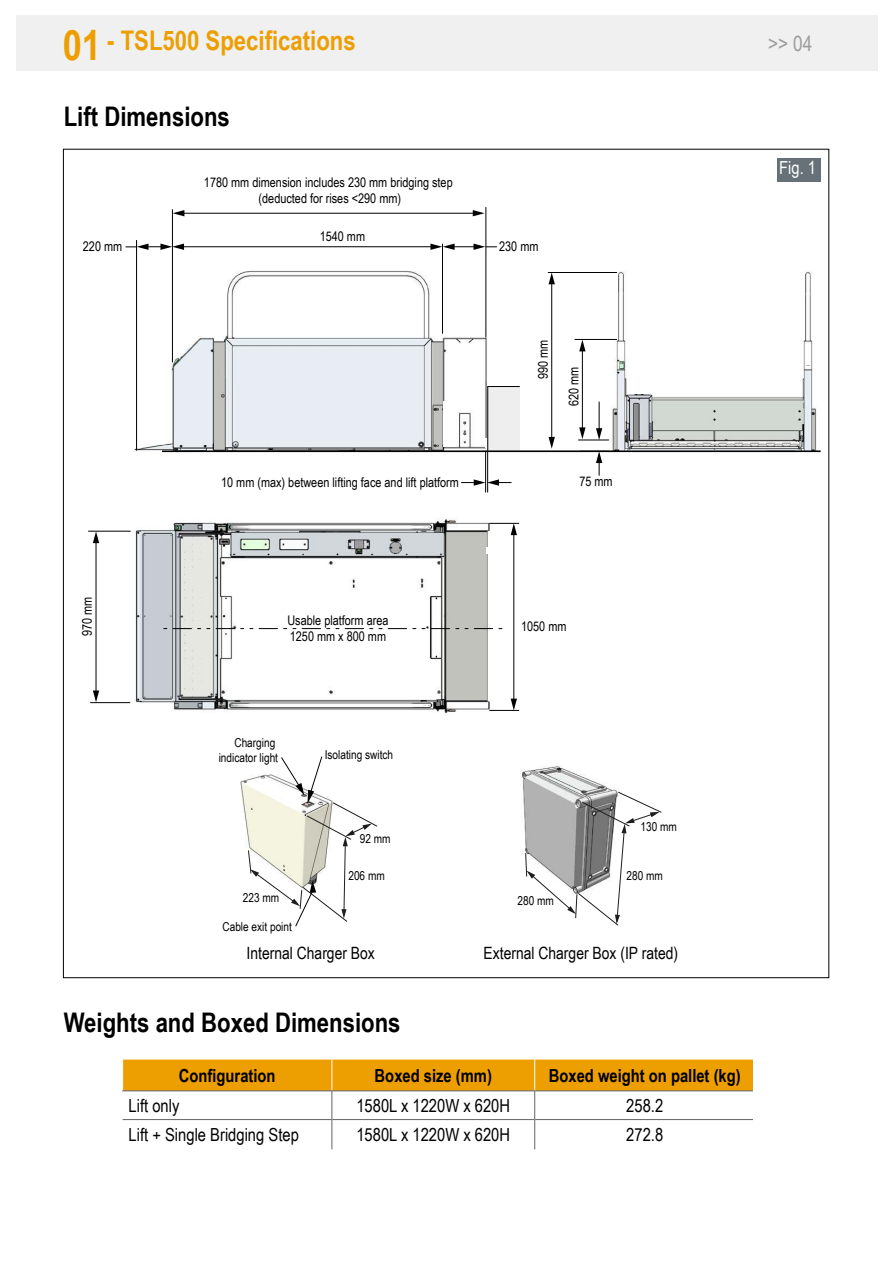
<style>
.page{position:relative;width:893px;height:1263px;background:#fff}
.page>*{position:absolute;margin:0;border:0;box-sizing:border-box;transform-origin:0 0}
.t1{font:700 27px "Arial Narrow";color:#000}
.t2{font:700 27px "Arial Narrow";color:#ed9e00}
.t3{font:21px "Arial Narrow";color:#9d9c9c}
.t4{font:18px "Arial Narrow";color:#000}
.t5{font:700 18px "Arial Narrow";color:#000}
.t6{font:18px "Arial Narrow";color:#fff}
.t7{font:16.95px "Arial Narrow";color:#000}
.t8{font:13.35px/15.9px "Arial Narrow";color:#000}
.t9{font:12.3px/14.7px "Arial Narrow";color:#000;text-align:right}
.s1{font-size:42px}
</style>
<div class="page">
<div style="left:16px;top:15px;width:861px;height:55px;background:#f0f0f0"></div>
<img style="left:109px;top:519px;width:404px;height:307px">
<img style="left:574px;top:271px;width:243px;height:205px">
<img style="left:125px;top:207px;width:430px;height:286px">
<div style="left:188px;top:451px;width:641px;height:15px;background:#fff"></div>
<svg style="left:164px;top:628px;width:339px;height:1px"></svg>
<hr style="left:172px;top:210px;width:1px;height:152px;background:#000">
<hr style="left:136px;top:240px;width:1px;height:210px;background:#000">
<hr style="left:442px;top:244px;width:1px;height:89px;background:#000">
<hr style="left:486px;top:207px;width:1px;height:130px;background:#000">
<hr style="left:182px;top:246px;width:251px;height:1px;background:#000">
<hr style="left:514px;top:533px;width:1px;height:168px;background:#000">
<svg style="left:490px;top:523px;width:29px;height:12px"></svg>
<svg style="left:490px;top:699px;width:29px;height:12px"></svg>
<hr style="left:582px;top:349px;width:1px;height:81px;background:#000">
<svg style="left:579px;top:427px;width:6px;height:12px"></svg>
<svg style="left:579px;top:340px;width:6px;height:11px"></svg>
<hr style="left:551px;top:282px;width:1px;height:157px;background:#000">
<svg style="left:549px;top:437px;width:6px;height:12px"></svg>
<svg style="left:549px;top:273px;width:6px;height:11px"></svg>
<svg style="left:596px;top:402px;width:6px;height:38px"></svg>
<hr style="left:575px;top:339px;width:42px;height:1px;background:#000">
<hr style="left:548px;top:272px;width:69px;height:1px;background:#000">
<svg style="left:580px;top:452px;width:29px;height:23px"></svg>
<hr style="left:578px;top:440px;width:31px;height:1px;background:#000">
<svg style="left:461px;top:479px;width:50px;height:7px"></svg>
<hr style="left:487px;top:451px;width:1px;height:41px;background:#000">
<hr style="left:485px;top:451px;width:1px;height:41px;background:#000">
<div style="left:486px;top:547px;width:6px;height:7px;background:#fff"></div>
<hr style="left:162px;top:450px;width:659px;height:2px;background:#000">
<svg style="left:486px;top:386px;width:35px;height:65px;background:#e0e0e0"></svg>
<hr style="left:96px;top:541px;width:1px;height:152px;background:#000">
<svg style="left:93px;top:690px;width:6px;height:12px"></svg>
<svg style="left:93px;top:532px;width:6px;height:11px"></svg>
<hr style="left:88px;top:531px;width:42px;height:1px;background:#000">
<hr style="left:90px;top:702px;width:40px;height:1px;background:#000">
<hr style="left:182px;top:213px;width:293px;height:1px;background:#000">
<svg style="left:173px;top:210px;width:11px;height:6px"></svg>
<svg style="left:473px;top:210px;width:12px;height:6px"></svg>
<svg style="left:430px;top:244px;width:67px;height:6px"></svg>
<div style="left:443px;top:401px;width:13px;height:46px;background:#fff"></div>
<div style="left:631px;top:338px;width:30px;height:56px;background:#fff"></div>
<svg style="left:126px;top:244px;width:58px;height:6px"></svg>
<hr style="left:123px;top:1119px;width:208px;height:1px;background:#636362">
<hr style="left:332px;top:1119px;width:202px;height:1px;background:#636362">
<hr style="left:535px;top:1119px;width:219px;height:1px;background:#636362">
<svg style="left:123px;top:1060px;width:630px;height:59px"></svg>
<hr style="left:331px;top:1119px;width:1px;height:30px;background:#636362">
<hr style="left:534px;top:1119px;width:1px;height:30px;background:#636362">
<hr style="left:331px;top:1059px;width:1px;height:32px;background:#fff">
<hr style="left:534px;top:1059px;width:1px;height:32px;background:#fff">
<hr style="left:122px;top:1090px;width:210px;height:1px;background:#636362">
<hr style="left:332px;top:1090px;width:203px;height:1px;background:#636362">
<hr style="left:535px;top:1090px;width:220px;height:1px;background:#636362">
<div style="left:753px;top:1046px;width:16px;height:160px;background:#fff"></div>
<div style="left:777px;top:158px;width:43px;height:24px;background:#667277"></div>
<img style="left:395px;top:730px;width:224px;height:102px">
<img style="left:219px;top:762px;width:29px;height:77px">
<svg style="left:248px;top:756px;width:129px;height:171px"></svg>
<svg style="left:525px;top:792px;width:137px;height:134px"></svg>
<h1 class="t2" style="left:63px;top:20px;width:295px"><span class="s1">01</span> - TSL500 Specifications</h1>
<h1 class="t1" style="left:64px;top:96px;width:168px">Lift Dimensions</h1>
<p class="t8" style="left:204px;top:174px;width:250px;text-align:center">1780 mm dimension includes 230 mm bridging step (deducted for rises &lt;290 mm)</p>
<p class="t8" style="left:320px;top:228px;width:47px">1540 mm</p>
<p class="t8" style="left:83px;top:237px;width:41px">220 mm</p>
<p class="t8" style="left:499px;top:237px;width:41px">230 mm</p>
<p class="t8" style="left:535px;top:379px;width:41px;rotate:-90deg">990 mm</p>
<p class="t8" style="left:565px;top:406px;width:41px;rotate:-90deg">620 mm</p>
<p class="t8" style="left:221px;top:474px;width:239px">10 mm (max) between lifting face and lift platform</p>
<p class="t8" style="left:579px;top:473px;width:35px">75 mm</p>
<h2 class="t3" style="left:768px;top:28px;width:46px">&gt;&gt; 04</h2>
<h3 class="t6" style="left:779px;top:155px;width:38px">Fig. 1</h3>
<p class="t8" style="left:79px;top:636px;width:41px;rotate:-90deg">970 mm</p>
<p class="t8" style="left:287px;top:612px;width:103px">Usable platform area<br>1250 mm x 800 mm</p>
<p class="t8" style="left:521px;top:618px;width:47px">1050 mm</p>
<p class="t9" style="left:219px;top:735px;width:61px">Charging indicator light</p>
<p class="t9" style="left:243px;top:890px;width:38px">223 mm</p>
<p class="t9" style="left:325px;top:747px;width:70px">Isolating switch</p>
<p class="t9" style="left:360px;top:830px;width:32px">92 mm</p>
<p class="t9" style="left:348px;top:867px;width:38px">206 mm</p>
<p class="t9" style="left:518px;top:893px;width:38px">280 mm</p>
<p class="t9" style="left:222px;top:919px;width:71px">Cable exit point</p>
<p class="t9" style="left:640px;top:819px;width:38px">130 mm</p>
<p class="t9" style="left:626px;top:868px;width:38px">280 mm</p>
<p class="t7" style="left:247px;top:940px;width:130px">Internal Charger Box</p>
<p class="t7" style="left:484px;top:940px;width:196px">External Charger Box (IP rated)</p>
<h1 class="t1" style="left:64px;top:1002px;width:338px">Weights and Boxed Dimensions</h1>
<h3 class="t5" style="left:179px;top:1061px;width:98px">Configuration</h3>
<h3 class="t5" style="left:375px;top:1061px;width:119px">Boxed size (mm)</h3>
<h3 class="t5" style="left:549px;top:1061px;width:193px">Boxed weight on pallet (kg)</h3>
<h3 class="t4" style="left:129px;top:1092px;width:52px">Lift only</h3>
<h3 class="t4" style="left:356px;top:1092px;width:155px">1580L x 1220W x 620H</h3>
<h3 class="t4" style="left:626px;top:1092px;width:38px">258.2</h3>
<h3 class="t4" style="left:129px;top:1121px;width:172px">Lift + Single Bridging Step</h3>
<h3 class="t4" style="left:356px;top:1121px;width:155px">1580L x 1220W x 620H</h3>
<h3 class="t4" style="left:626px;top:1121px;width:38px">272.8</h3>
</div>
